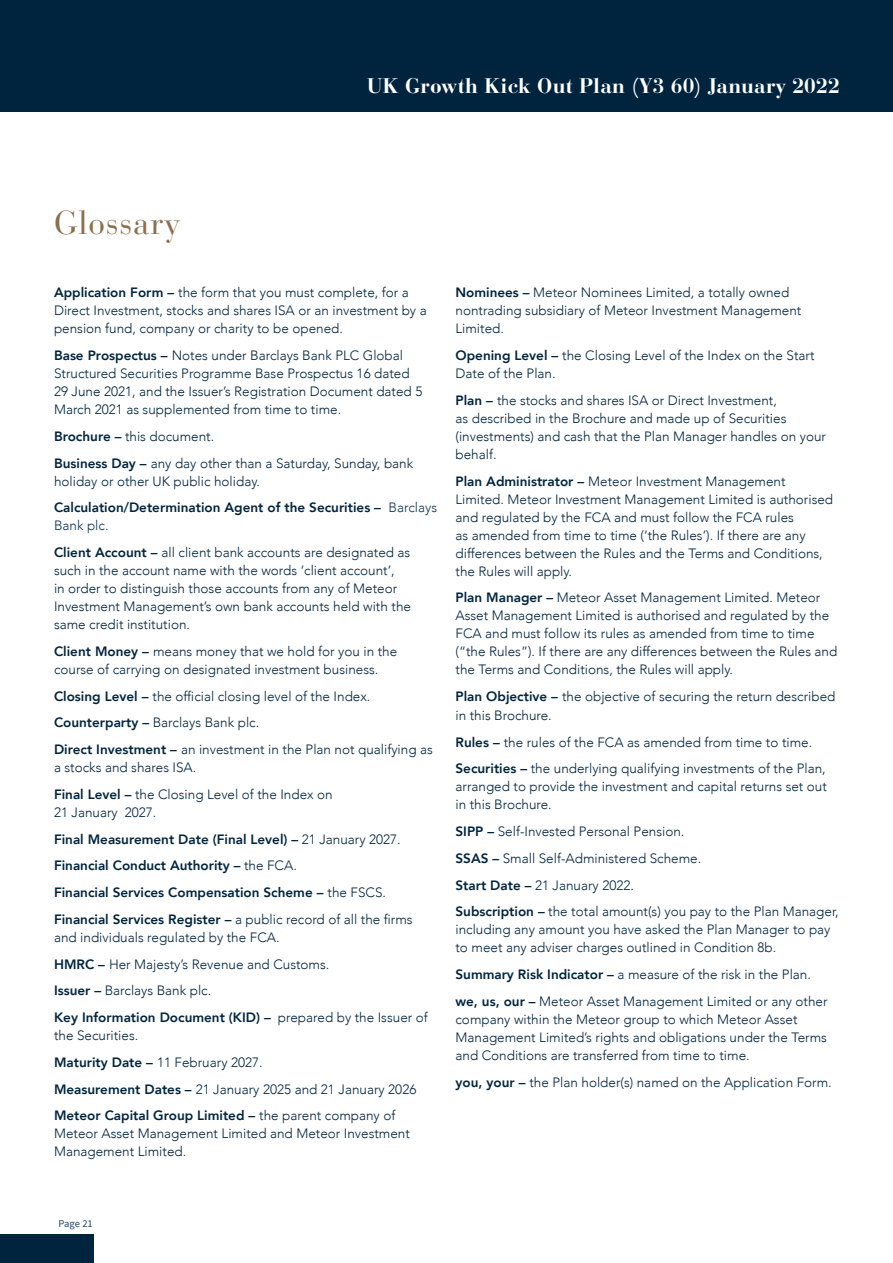
<style>
.page{position:relative;width:893px;height:1263px;background:#fff}
.page>*{position:absolute;margin:0;border:0;box-sizing:border-box;transform-origin:0 0}
.Heading{font:33px "Bauer Bodoni Std";letter-spacing:.025em;color:#8b6f4e}
.t1{font:700 21px "Bauer Bodoni Std";letter-spacing:.01em;color:#fff}
.Body_Text{font:300 13.5px/18px "Avenir";color:#00243e}
.Body_Text-2{font:800 13.5px/18px "Avenir";color:#00243e}
.t2{font:10.5px "Source Sans Pro";letter-spacing:.005em;color:#1e4164}
.s1{font-weight:800}
.s2{font-weight:300;color:#0f3652}
.s3{font-weight:300}
</style>
<div class="page">
<div style="left:0;top:0;width:893px;height:112px;background:#00243e"></div>
<div style="left:0;top:1234px;width:94px;height:29px;background:#00243e"></div>
<p class="Heading" style="left:54px;top:203px;width:128px">Glossary</p>
<h2 class="t1" style="left:367px;top:73px;width:474px">UK Growth Kick Out Plan (Y3 60) January 2022</h2>
<p class="Body_Text" style="left:54px;top:284px;width:374px"><span class="s1">Application Form –</span> the form that you must complete, for a<br>Direct Investment, stocks and shares ISA or an investment by a pension fund, company or charity to be opened.</p>
<p class="Body_Text" style="left:54px;top:346px;width:370px"><span class="s1">Base Prospectus –</span> Notes under Barclays Bank PLC Global Structured Securities Programme Base Prospectus 16 dated 29 June 2021, and the Issuer’s Registration Document dated 5<br>March 2021 as supplemented from time to time.</p>
<p class="Body_Text" style="left:54px;top:427px;width:162px"><span class="s1">Brochure –</span> this document.</p>
<p class="Body_Text" style="left:54px;top:454px;width:361px"><span class="s1">Business Day –</span> any day other than a Saturday, Sunday, bank holiday or other UK public holiday.</p>
<p class="Body_Text-2" style="left:54px;top:499px;width:385px">Calculation/Determination Agent of the Securities – <span class="s2">Barclays<br>Bank plc.</span></p>
<p class="Body_Text" style="left:54px;top:543px;width:358px"><span class="s1">Client Account –</span> all client bank accounts are designated as such in the account name with the words ‘client account’,<br>in order to distinguish those accounts from any of Meteor Investment Management’s own bank accounts held with the same credit institution.</p>
<p class="Body_Text" style="left:54px;top:642px;width:345px"><span class="s1">Client Money –</span> means money that we hold for you in the course of carrying on designated investment business.</p>
<p class="Body_Text" style="left:54px;top:687px;width:318px"><span class="s1">Closing Level –</span> the official closing level of the Index.</p>
<p class="Body_Text" style="left:54px;top:714px;width:207px"><span class="s1">Counterparty –</span> Barclays Bank plc.</p>
<p class="Body_Text" style="left:54px;top:740px;width:380px"><span class="s1">Direct Investment –</span> an investment in the Plan not qualifying as a stocks and shares ISA.</p>
<p class="Body_Text" style="left:54px;top:785px;width:280px"><span class="s1">Final Level –</span> the Closing Level of the Index on<br>21 January 2027.</p>
<p class="Body_Text-2" style="left:54px;top:830px;width:348px">Final Measurement Date (Final Level) – <span class="s3">21 January 2027.</span></p>
<p class="Body_Text-2" style="left:54px;top:857px;width:244px">Financial Conduct Authority – <span class="s3">the FCA.</span></p>
<p class="Body_Text-2" style="left:54px;top:883px;width:334px">Financial Services Compensation Scheme – <span class="s3">the FSCS.</span></p>
<p class="Body_Text" style="left:54px;top:910px;width:360px"><span class="s1">Financial Services Register –</span> a public record of all the firms and individuals regulated by the FCA.</p>
<p class="Body_Text" style="left:54px;top:955px;width:277px"><span class="s1">HMRC –</span> Her Majesty’s Revenue and Customs.</p>
<p class="Body_Text" style="left:54px;top:982px;width:159px"><span class="s1">Issuer –</span> Barclays Bank plc.</p>
<p class="Body_Text" style="left:54px;top:1008px;width:375px"><span class="s1">Key Information Document (KID) –</span> prepared by the Issuer of the Securities.</p>
<p class="Body_Text" style="left:54px;top:1053px;width:210px"><span class="s1">Maturity Date –</span> 11 February 2027.</p>
<p class="Body_Text" style="left:54px;top:1080px;width:364px"><span class="s1">Measurement Dates –</span> 21 January 2025 and 21 January 2026</p>
<p class="Body_Text" style="left:54px;top:1107px;width:357px"><span class="s1">Meteor Capital Group Limited –</span> the parent company of<br>Meteor Asset Management Limited and Meteor Investment<br>Management Limited.</p>
<p class="Body_Text" style="left:455px;top:284px;width:347px"><span class="s1">Nominees –</span> Meteor Nominees Limited, a totally owned nontrading subsidiary of Meteor Investment Management<br>Limited.</p>
<p class="Body_Text" style="left:455px;top:346px;width:360px"><span class="s1">Opening Level –</span> the Closing Level of the Index on the Start<br>Date of the Plan.</p>
<p class="Body_Text" style="left:455px;top:391px;width:372px"><span class="s1">Plan –</span> the stocks and shares ISA or Direct Investment,<br>as described in the Brochure and made up of Securities (investments) and cash that the Plan Manager handles on your behalf.</p>
<p class="Body_Text" style="left:455px;top:472px;width:379px"><span class="s1">Plan Administrator –</span> Meteor Investment Management Limited. Meteor Investment Management Limited is authorised and regulated by the FCA and must follow the FCA rules<br>as amended from time to time (‘the Rules’). If there are any differences between the Rules and the Terms and Conditions, the Rules will apply.</p>
<p class="Body_Text" style="left:455px;top:589px;width:383px"><span class="s1">Plan Manager –</span> Meteor Asset Management Limited. Meteor Asset Management Limited is authorised and regulated by the FCA and must follow its rules as amended from time to time (“the Rules”). If there are any differences between the Rules and the Terms and Conditions, the Rules will apply.</p>
<p class="Body_Text" style="left:455px;top:687px;width:381px;line-height:18.8px"><span class="s1">Plan Objective –</span> the objective of securing the return described in this Brochure.</p>
<p class="Body_Text" style="left:455px;top:733px;width:358px"><span class="s1">Rules –</span> the rules of the FCA as amended from time to time.</p>
<p class="Body_Text" style="left:455px;top:760px;width:373px;text-align:justify"><span class="s1">Securities –</span> the underlying qualifying investments of the Plan, arranged to provide the investment and capital returns set out in this Brochure.</p>
<p class="Body_Text" style="left:455px;top:822px;width:230px"><span class="s1">SIPP –</span> Self-Invested Personal Pension.</p>
<p class="Body_Text" style="left:455px;top:849px;width:247px"><span class="s1">SSAS –</span> Small Self-Administered Scheme.</p>
<p class="Body_Text" style="left:455px;top:876px;width:180px"><span class="s1">Start Date –</span> 21 January 2022.</p>
<p class="Body_Text" style="left:455px;top:903px;width:385px"><span class="s1">Subscription –</span> the total amount(s) you pay to the Plan Manager, including any amount you have asked the Plan Manager to pay to meet any adviser charges outlined in Condition 8b.</p>
<p class="Body_Text" style="left:455px;top:965px;width:357px"><span class="s1">Summary Risk Indicator –</span> a measure of the risk in the Plan.</p>
<p class="Body_Text" style="left:455px;top:992px;width:374px"><span class="s1">we, us, our –</span> Meteor Asset Management Limited or any other company within the Meteor group to which Meteor Asset Management Limited’s rights and obligations under the Terms and Conditions are transferred from time to time.</p>
<p class="Body_Text" style="left:455px;top:1073px;width:378px"><span class="s1">you, your –</span> the Plan holder(s) named on the Application Form.</p>
<p class="t2" style="left:59px;top:1217px;width:36px">Page 21</p>
</div>
